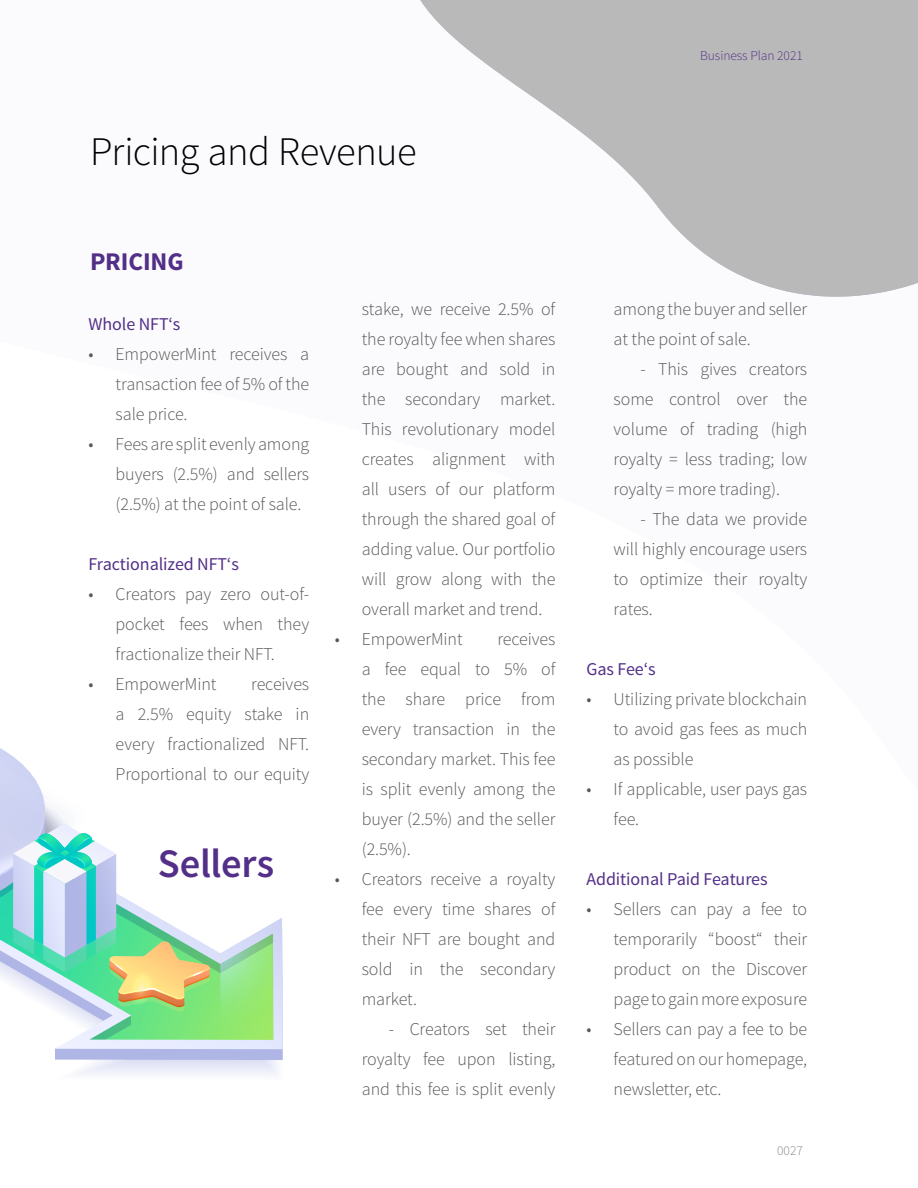
<style>
.page{position:relative;width:918px;height:1188px;background:#fff}
.page>*{position:absolute;margin:0;border:0;box-sizing:border-box;transform-origin:0 0}
.t1{font:300 40.5px "Source Sans Pro";letter-spacing:-.015em;color:#000}
.t2{font:600 40.5px "Source Sans Pro";letter-spacing:-.005em;color:#532f88}
.t3{font:700 25.5px "Source Sans Pro";color:#532f88}
.t4{font:300 18px/30px "Source Sans Pro";letter-spacing:-.005em;color:#575756;text-align:justify}
.t5{font:18px "Source Sans Pro";letter-spacing:-.005em;color:#532f88}
.t6{font:300 13.5px "Source Sans Pro";letter-spacing:-.005em;color:#532f88}
.t7{font:300 13.5px "Source Sans Pro";color:#878787}
</style>
<div class="page">
<div style="left:55px;top:1049px;width:228px;height:11px;background:#afb6e5"></div>
<svg style="left:55px;top:918px;width:228px;height:131px;background:#e2e6fb"></svg>
<svg style="left:211px;top:918px;width:62px;height:122px"></svg>
<svg style="left:220px;top:935px;width:52px;height:95px;background:#a0e590"></svg>
<svg style="left:0;top:748px;width:211px;height:292px"></svg>
<h1 class="t1" style="left:90px;top:127px;width:328px">Pricing and Revenue</h1>
<p class="t6" style="left:700px;top:47px;width:104px">Business Plan 2021</p>
<h2 class="t3" style="left:90px;top:245px;width:95px">PRICING</h2>
<p class="t5" style="left:89px;top:313px;width:93px">Whole NFT‘s</p>
<p class="t4" style="left:116px;top:339px;width:195px;text-indent:-27px">• EmpowerMint receives a transaction fee of 5% of the sale price.</p>
<p class="t4" style="left:116px;top:429px;width:195px;text-indent:-27px">• Fees are split evenly among buyers (2.5%) and sellers (2.5%) at the point of sale.</p>
<p class="t5" style="left:89px;top:553px;width:152px">Fractionalized NFT‘s</p>
<p class="t4" style="left:116px;top:579px;width:195px;text-indent:-27px">• Creators pay zero out-of&shy;pocket fees when they fractionalize their NFT.</p>
<p class="t4" style="left:89px;top:669px;width:129px">• EmpowerMint</p>
<p class="t4" style="left:116px;top:669px;width:195px;text-indent:136px">receives a 2.5% equity stake in every fractionalized NFT.<br>Proportional to our equity</p>
<h1 class="t2" style="left:158px;top:838px;width:118px">Sellers</h1>
<p class="t4" style="left:362px;top:294px;width:195px">stake, we receive 2.5% of the royalty fee when shares are bought and sold in the secondary market.<br>This revolutionary model creates alignment with all users of our platform through the shared goal of adding value. Our portfolio will grow along with the overall market and trend.</p>
<p class="t4" style="left:335px;top:624px;width:129px">• EmpowerMint</p>
<p class="t4" style="left:362px;top:624px;width:195px;text-indent:136px">receives a fee equal to 5% of the share price from every transaction in the secondary market. This fee is split evenly among the buyer (2.5%) and the seller (2.5%).</p>
<p class="t4" style="left:362px;top:864px;width:195px;text-indent:-27px">• Creators receive a royalty fee every time shares of their NFT are bought and sold in the secondary market.</p>
<p class="t4" style="left:362px;top:1014px;width:195px;text-indent:27px">- Creators set their royalty fee upon listing, and this fee is split evenly</p>
<p class="t4" style="left:614px;top:294px;width:195px">among the buyer and seller at the point of sale.</p>
<p class="t4" style="left:614px;top:354px;width:195px;text-indent:27px">- This gives creators some control over the volume of trading (high royalty = less trading; low royalty = more trading).</p>
<p class="t4" style="left:614px;top:504px;width:195px;text-indent:27px">- The data we provide will highly encourage users to optimize their royalty rates.</p>
<p class="t5" style="left:587px;top:658px;width:71px">Gas Fee‘s</p>
<p class="t4" style="left:614px;top:684px;width:195px;text-indent:-27px">• Utilizing private blockchain to avoid gas fees as much as possible</p>
<p class="t4" style="left:614px;top:774px;width:195px;text-indent:-27px">• If applicable, user pays gas fee.</p>
<p class="t5" style="left:587px;top:868px;width:183px">Additional Paid Features</p>
<p class="t4" style="left:614px;top:894px;width:195px;text-indent:-27px">• Sellers can pay a fee to temporarily “boost“ their product on the Discover page to gain more exposure</p>
<p class="t4" style="left:614px;top:1014px;width:195px;text-indent:-27px">• Sellers can pay a fee to be featured on our homepage, newsletter, etc.</p>
<p class="t7" style="left:777px;top:1142px;width:27px">0027</p>
</div>
